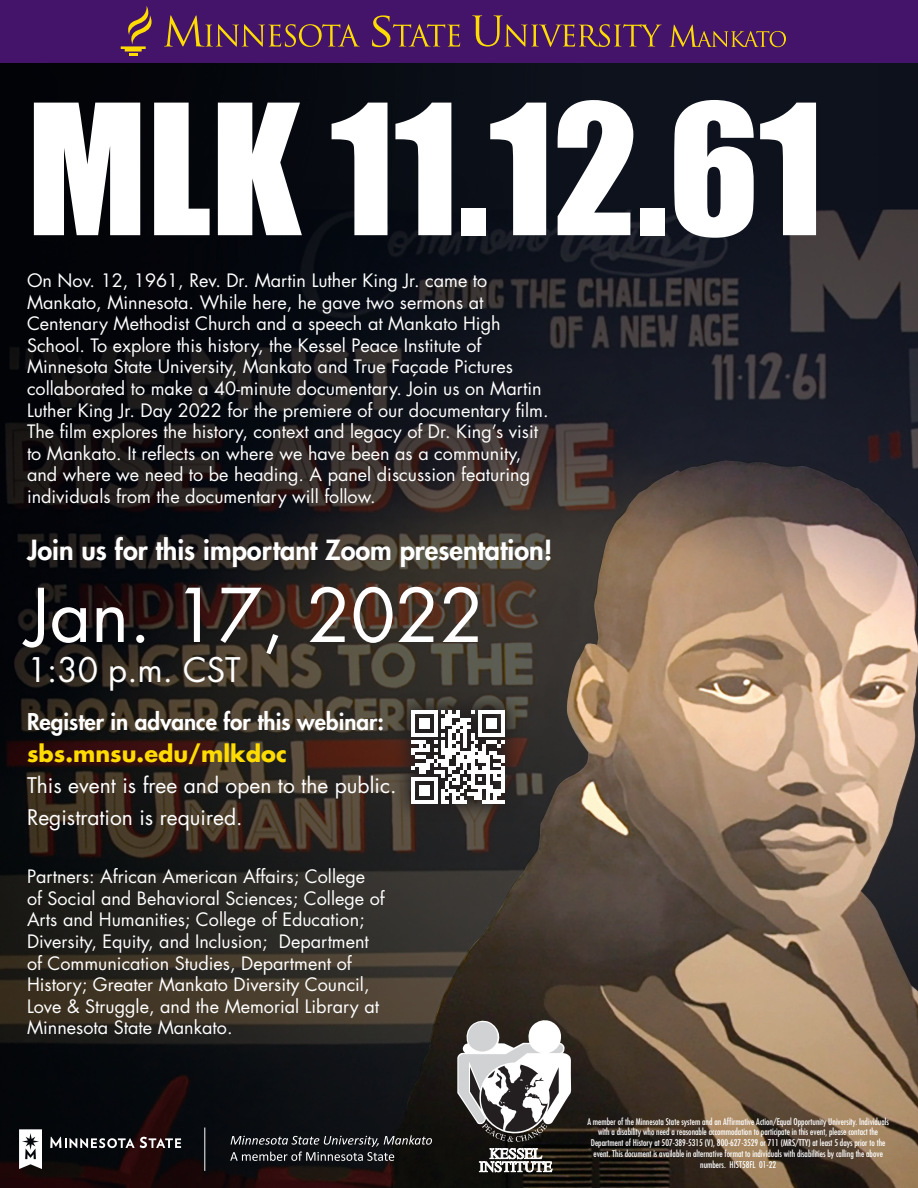
<style>
.page{position:relative;width:918px;height:1188px;background:#fff}
.page>*{position:absolute;margin:0;border:0;box-sizing:border-box;transform-origin:0 0}
.t1{font:167.7px "Impact";color:#fff}
.t2{font:72px "Futura Std";color:#fff}
.t3{font:33px "Futura Std";color:#fff}
.t4{font:800 27px "Futura Std";color:#fff}
.t5{font:800 22.5px "Futura Std";color:#fff}
.t6{font:700 22.5px "Futura Std";color:#ffdc01}
.t7{font:21px/31.5px "Futura Std";color:#fff}
.t8{font:18px/21.6px "Futura Std";color:#fff}
.t9{font:condensed 9px/10.8px "Futura Std";color:#fff;text-align:center}
</style>
<div class="page">
<img style="left:0;top:63px;width:918px;height:1125px">
<img style="left:391px;top:460px;width:527px;height:728px">
<div style="left:0;top:0;width:918px;height:63px;background:#44146b"></div>
<svg style="left:669px;top:25px;width:117px;height:22px"></svg>
<svg style="left:164px;top:15px;width:196px;height:32px"></svg>
<svg style="left:372px;top:15px;width:88px;height:32px"></svg>
<svg style="left:472px;top:15px;width:190px;height:32px"></svg>
<svg style="left:121px;top:6px;width:31px;height:49px"></svg>
<svg style="left:50px;top:1137px;width:131px;height:11px"></svg>
<svg style="left:19px;top:1129px;width:23px;height:40px"></svg>
<hr style="left:204px;top:1128px;width:1px;height:43px;background:#fff">
<svg style="left:230px;top:1135px;width:202px;height:26px;background:#363739"></svg>
<svg style="left:392px;top:692px;width:131px;height:130px;background:#423832"></svg>
<svg style="left:411px;top:711px;width:93px;height:93px"></svg>
<svg style="left:457px;top:1020px;width:114px;height:122px"></svg>
<svg style="left:479px;top:1148px;width:74px;height:24px"></svg>
<p class="t1" style="left:27px;top:39px;width:798px">MLK 11.12.61</p>
<p class="t8" style="left:27px;top:270px;width:523px">On Nov. 12, 1961, Rev. Dr. Martin Luther King Jr. came to Mankato, Minnesota. While here, he gave two sermons at Centenary Methodist Church and a speech at Mankato High School. To explore this history, the Kessel Peace Institute of Minnesota State University, Mankato and True Façade Pictures collaborated to make a 40-minute documentary. Join us on Martin Luther King Jr. Day 2022 for the premiere of our documentary film.<br>The film explores the history, context and legacy of Dr. King’s visit to Mankato. It reflects on where we have been as a community, and where we need to be heading. A panel discussion featuring individuals from the documentary will follow.</p>
<p class="t4" style="left:27px;top:533px;width:527px">Join us for this important Zoom presentation!</p>
<p class="t2" style="left:27px;top:570px;width:458px">Jan. 17, 2022</p>
<p class="t3" style="left:27px;top:648px;width:215px">1:30 p.m. CST</p>
<p class="t5" style="left:27px;top:708px;width:359px">Register in advance for this webinar:</p>
<p class="t6" style="left:27px;top:738px;width:261px">sbs.mnsu.edu/mlkdoc</p>
<p class="t7" style="left:27px;top:770px;width:371px">This event is free and open to the public.<br>Registration is required.</p>
<p class="t8" style="left:27px;top:866px;width:359px">Partners: African American Affairs; College<br>of Social and Behavioral Sciences; College of Arts and Humanities; College of Education; Diversity, Equity, and Inclusion; Department of Communication Studies, Department of History; Greater Mankato Diversity Council, Love &amp; Struggle, and the Memorial Library at Minnesota State Mankato.</p>
<p class="t9" style="left:587px;top:1116px;width:303px">A member of the Minnesota State system and an Affirmative Action/Equal Opportunity University. Individuals with a disability who need a reasonable accommodation to participate in this event, please contact the Department of History at 507-389-5315 (V), 800-627-3529 or 711 (MRS/TTY) at least 5 days prior to the event. This document is available in alternative format to individuals with disabilities by calling the above numbers. HIST58FL 01-22</p>
</div>
